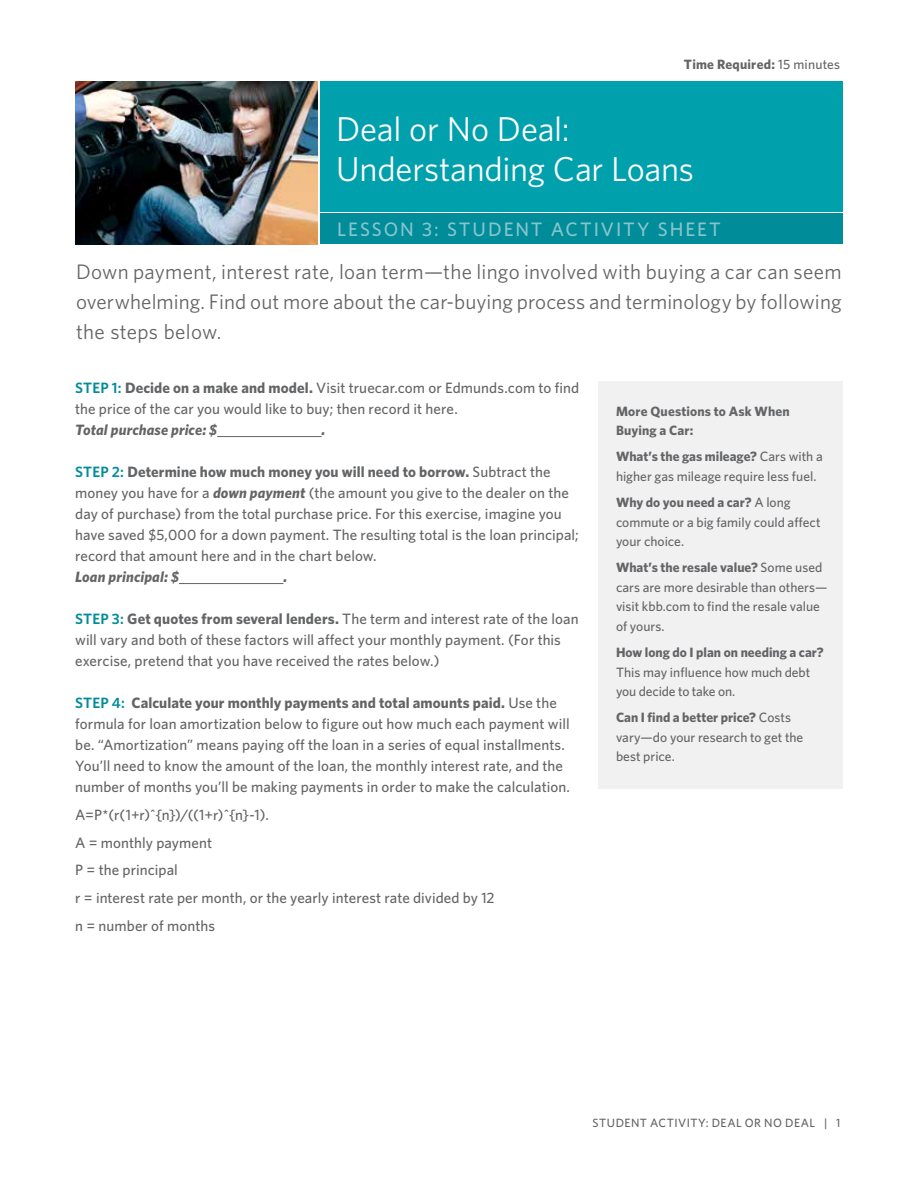
<style>
.page{position:relative;width:918px;height:1188px;background:#fff}
.page>*{position:absolute;margin:0;border:0;box-sizing:border-box;transform-origin:0 0}
.t1{font:34.5px/40.5px "Whitney";letter-spacing:-.005em;color:#fff}
.t2{font:21px/30px "Whitney";letter-spacing:.005em;color:#636466;text-align:justify}
.t3{font:500 19.5px "Whitney";letter-spacing:.1em;color:#87c5cd}
.t4{font:500 15px/21px "Whitney";letter-spacing:.005em;color:#636466}
.t5{font:italic 700 15px "Whitney";letter-spacing:.005em;color:#636466}
.t6{font:500 13.5px/19.5px "Whitney";color:#636466}
.t7{font:700 13.5px/19.5px "Whitney";letter-spacing:.01em;color:#636466}
.t8{font:500 12px "Whitney";letter-spacing:.04em;color:#636466}
.s1{font-weight:500}
.s2{font-weight:600;color:#008c99}
.s3{font-weight:700}
.s4{font-weight:700;font-style:italic}
</style>
<div class="page">
<img style="left:76px;top:81px;width:241px;height:163px">
<div style="left:320px;top:81px;width:522px;height:131px;background:#00a0ad"></div>
<div style="left:320px;top:214px;width:522px;height:30px;background:#008c99"></div>
<hr style="left:217px;top:436px;width:105px;height:1px;background:#636466">
<hr style="left:179px;top:583px;width:104px;height:1px;background:#636466">
<div style="left:599px;top:381px;width:244px;height:408px;background:#f1f1f2"></div>
<p class="t7" style="left:684px;top:54px;width:158px">Time Required: <span class="s1">15 minutes</span></p>
<h1 class="t1" style="left:336px;top:108px;width:359px">Deal or No Deal:<br>Understanding Car Loans</h1>
<h3 class="t3" style="left:337px;top:216px;width:385px">LESSON 3: STUDENT ACTIVITY SHEET</h3>
<h2 class="t2" style="left:76px;top:256px;width:767px">Down payment, interest rate, loan term—the lingo involved with buying a car can seem overwhelming. Find out more about the car-buying process and terminology by following the steps below.</h2>
<p class="t4" style="left:75px;top:377px;width:506px"><span class="s2">STEP 1:</span> <span class="s3">Decide on a make and model.</span> Visit truecar.com or Edmunds.com to find the price of the car you would like to buy; then record it here.</p>
<p class="t5" style="left:75px;top:420px;width:143px">Total purchase price: $</p>
<p class="t5" style="left:322px;top:420px;width:5px">.</p>
<p class="t4" style="left:75px;top:461px;width:505px"><span class="s2">STEP 2:</span> <span class="s3">Determine how much money you will need to borrow.</span> Subtract the money you have for a <span class="s4">down payment</span> (the amount you give to the dealer on the day of purchase) from the total purchase price. For this exercise, imagine you have saved $5,000 for a down payment. The resulting total is the loan principal; record that amount here and in the chart below.</p>
<p class="t5" style="left:75px;top:567px;width:105px">Loan principal: $</p>
<p class="t5" style="left:283px;top:567px;width:5px">.</p>
<p class="t4" style="left:75px;top:608px;width:505px"><span class="s2">STEP 3:</span> <span class="s3">Get quotes from several lenders.</span> The term and interest rate of the loan will vary and both of these factors will affect your monthly payment. (For this exercise, pretend that you have received the rates below.)</p>
<p class="t4" style="left:75px;top:692px;width:496px"><span class="s2">STEP 4:</span> <span class="s3">Calculate your monthly payments and total amounts paid.</span> Use the formula for loan amortization below to figure out how much each payment will be. “Amortization” means paying off the loan in a series of equal installments.<br>You’ll need to know the amount of the loan, the monthly interest rate, and the number of months you’ll be making payments in order to make the calculation.</p>
<p class="t4" style="left:75px;top:800px;width:421px;line-height:27.8px">A=P*(r(1+r)^{n})/((1+r)^{n}-1).<br>A = monthly payment<br>P = the principal<br>r = interest rate per month, or the yearly interest rate divided by 12 n = number of months</p>
<p class="t7" style="left:616px;top:401px;width:175px">More Questions to Ask When<br>Buying a Car:</p>
<p class="t6" style="left:616px;top:447px;width:208px"><span class="s3">What’s the gas mileage?</span> Cars with a higher gas mileage require less fuel.</p>
<p class="t6" style="left:616px;top:492px;width:206px"><span class="s3">Why do you need a car?</span> A long commute or a big family could affect your choice.</p>
<p class="t6" style="left:616px;top:558px;width:213px"><span class="s3">What’s the resale value?</span> Some used cars are more desirable than others— visit kbb.com to find the resale value of yours.</p>
<p class="t7" style="left:616px;top:642px;width:209px">How long do I plan on needing a car?</p>
<p class="t6" style="left:616px;top:662px;width:196px">This may influence how much debt you decide to take on.</p>
<p class="t6" style="left:616px;top:708px;width:189px"><span class="s3">Can I find a better price?</span> Costs vary—do your research to get the best price.</p>
<p class="t8" style="left:593px;top:1115px;width:249px">STUDENT ACTIVITY: DEAL OR NO DEAL | 1</p>
</div>
